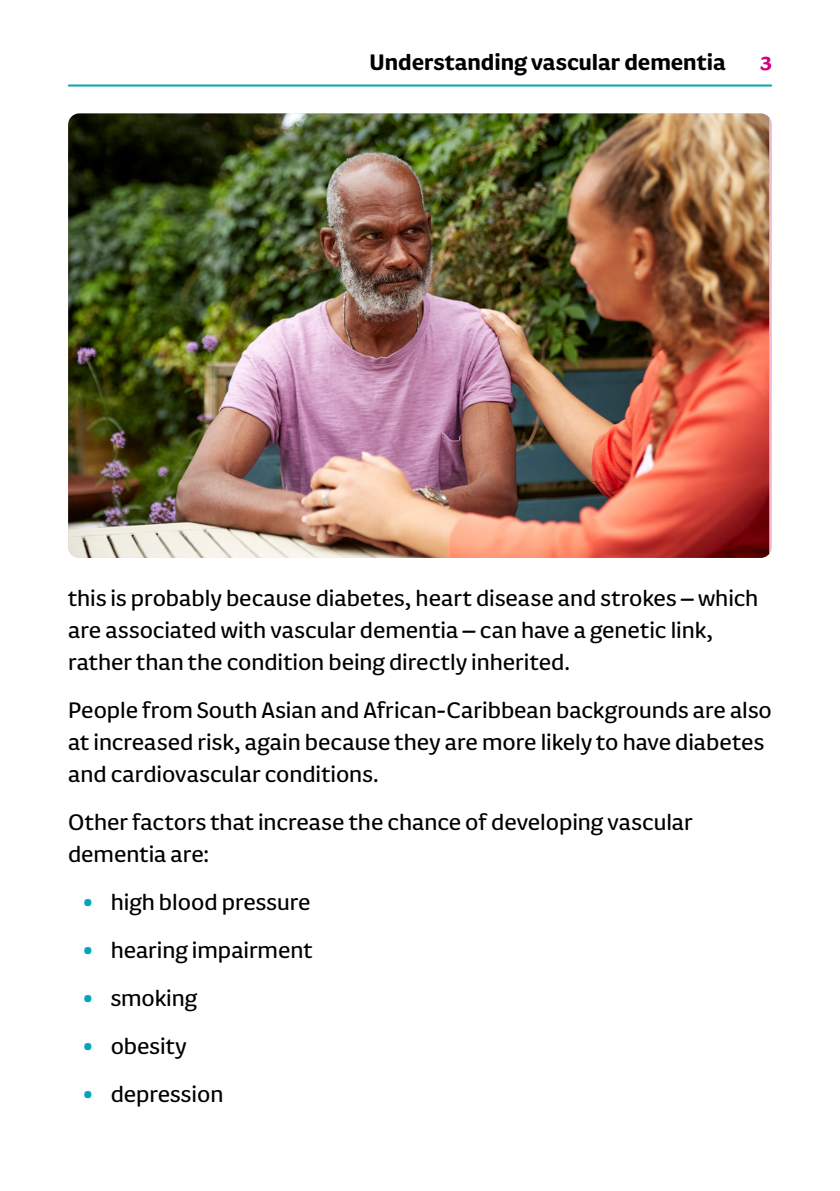
<style>
.page{position:relative;width:840px;height:1191px;background:#fff}
.page>*{position:absolute;margin:0;border:0;box-sizing:border-box;transform-origin:0 0}
._13_16_body{font:26px/32px "FS Pimlico";color:#000}
._13_16_indent{font:26px "FS Pimlico";color:#000}
.t1{font:700 26px "FS Pimlico";color:#000}
.t2{font:700 24px "FS Pimlico";color:#d4007f}
.s1{font-size:36px;color:#00a8b5}
</style>
<div class="page">
<hr style="left:68px;top:84px;width:703px;height:2px;background:#00a8b5">
<img style="left:68px;top:113px;width:700px;height:445px">
<p class="t1" style="left:369px;top:42px;width:357px">Understanding vascular dementia</p>
<p class="t2" style="left:759px;top:43px;width:13px">3</p>
<p class="_13_16_body" style="left:68px;top:581px;width:691px">this is probably because diabetes, heart disease and strokes – which are associated with vascular dementia – can have a genetic link, rather than the condition being directly inherited.</p>
<p class="_13_16_body" style="left:68px;top:693px;width:705px">People from South Asian and African-Caribbean backgrounds are also at increased risk, again because they are more likely to have diabetes and cardiovascular conditions.</p>
<p class="_13_16_body" style="left:68px;top:805px;width:626px">Other factors that increase the chance of developing vascular dementia are:</p>
<p class="_13_16_indent" style="left:82px;top:883px;width:229px"><span class="s1">•</span> high blood pressure</p>
<p class="_13_16_indent" style="left:82px;top:931px;width:231px"><span class="s1">•</span> hearing impairment</p>
<p class="_13_16_indent" style="left:82px;top:979px;width:116px"><span class="s1">•</span> smoking</p>
<p class="_13_16_indent" style="left:82px;top:1027px;width:106px"><span class="s1">•</span> obesity</p>
<p class="_13_16_indent" style="left:82px;top:1075px;width:142px"><span class="s1">•</span> depression</p>
</div>
